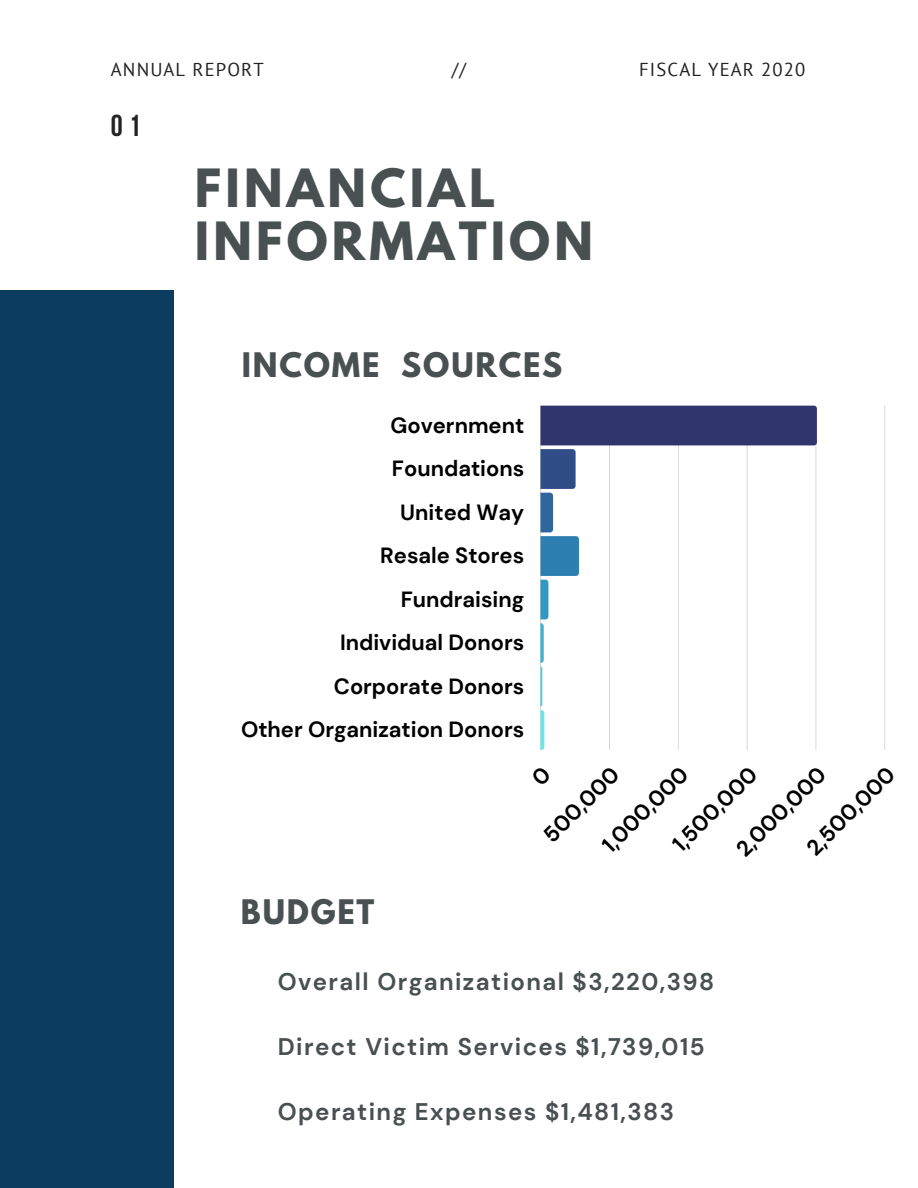
<style>
.page{position:relative;width:918px;height:1188px;background:#fff}
.page>*{position:absolute;margin:0;border:0;box-sizing:border-box;transform-origin:0 0}
.t1{font:700 46.65px/52.9px "League Spartan";letter-spacing:.09em;color:#495052}
.t2{font:700 30.15px "Bebas Neue";color:#222}
.t3{font:700 30px "League Spartan";letter-spacing:.06em;color:#495052}
.t4{font:700 24px "DM Sans";letter-spacing:.06em;color:#495052}
.t5{font:700 21.9px "DM Sans";color:#000}
.t6{font:18.6px "PT Sans";letter-spacing:.06em;color:#222}
</style>
<div class="page">
<div style="left:0;top:291px;width:173px;height:897px;background:#0c3c60"></div>
<hr style="left:884px;top:406px;width:1px;height:344px;background:#000">
<svg style="left:540px;top:406px;width:277px;height:344px"></svg>
<p class="t6" style="left:111px;top:57px;width:154px">ANNUAL REPORT</p>
<p class="t6" style="left:452px;top:57px;width:16px">//</p>
<p class="t6" style="left:639px;top:57px;width:168px">FISCAL YEAR 2020</p>
<p class="t2" style="left:111px;top:113px;width:31px">01</p>
<p class="t1" style="left:195px;top:168px;width:400px">FINANCIAL<br>INFORMATION</p>
<p class="t3" style="left:242px;top:350px;width:322px">INCOME SOURCES</p>
<p class="t5" style="left:390px;top:411px;width:135px">Government</p>
<p class="t5" style="left:392px;top:454px;width:134px">Foundations</p>
<p class="t5" style="left:400px;top:498px;width:125px">United Way</p>
<p class="t5" style="left:380px;top:541px;width:145px">Resale Stores</p>
<p class="t5" style="left:401px;top:585px;width:125px">Fundraising</p>
<p class="t5" style="left:340px;top:628px;width:186px">Individual Donors</p>
<p class="t5" style="left:334px;top:672px;width:192px">Corporate Donors</p>
<p class="t5" style="left:241px;top:715px;width:285px">Other Organization Donors</p>
<p class="t3" style="left:241px;top:897px;width:135px">BUDGET</p>
<p class="t5" style="left:666px;top:838px;width:111px;rotate:-45deg">1,500,000</p>
<p class="t5" style="left:537px;top:829px;width:98px;rotate:-45deg">500,000</p>
<p class="t5" style="left:596px;top:839px;width:113px;rotate:-45deg">1,000,000</p>
<p class="t5" style="left:800px;top:841px;width:116px;rotate:-45deg">2,500,000</p>
<p class="t5" style="left:730px;top:843px;width:118px;rotate:-45deg">2,000,000</p>
<p class="t4" style="left:278px;top:966px;width:438px">Overall Organizational $3,220,398</p>
<p class="t4" style="left:278px;top:1031px;width:428px">Direct Victim Services $1,739,015</p>
<p class="t4" style="left:278px;top:1096px;width:398px">Operating Expenses $1,481,383</p>
</div>
